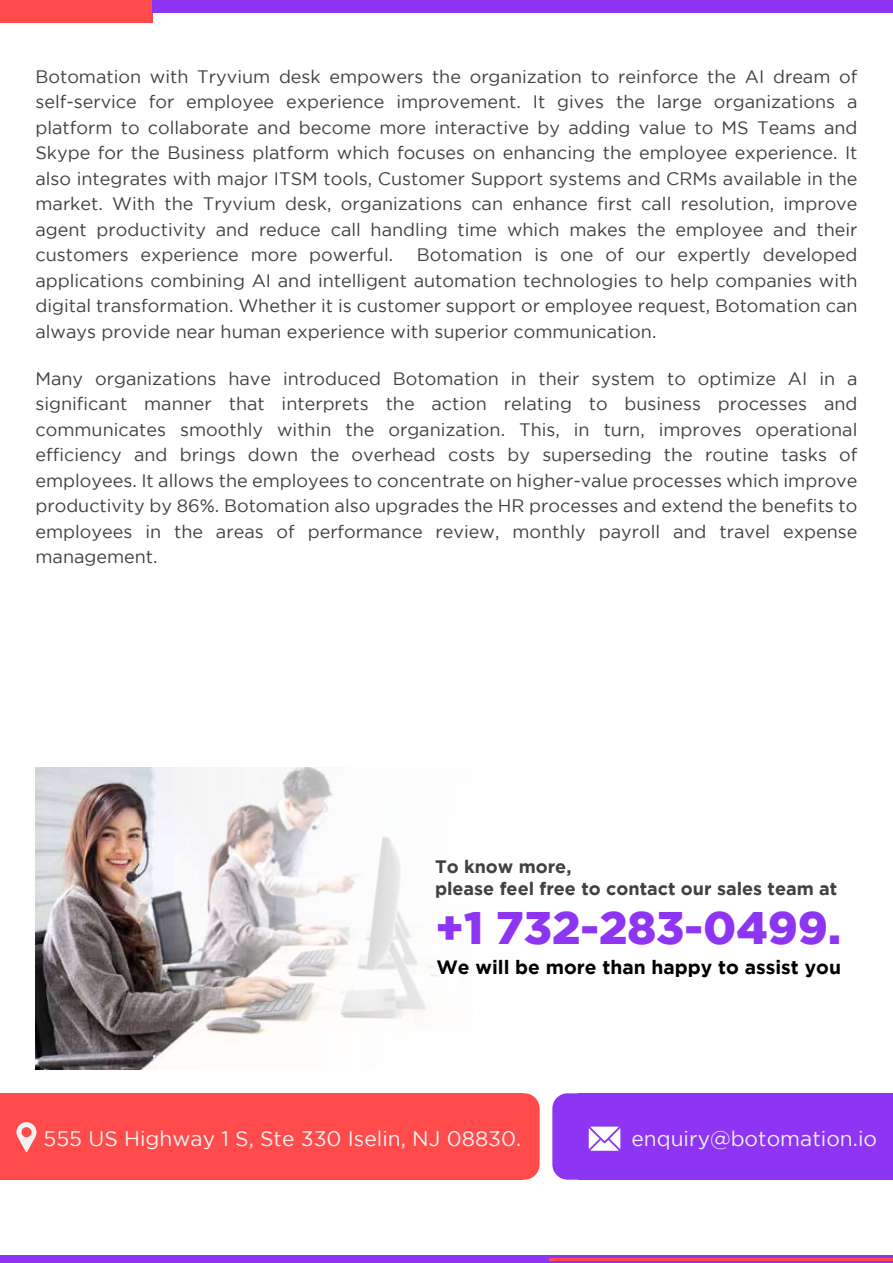
<style>
.page{position:relative;width:893px;height:1263px;background:#fff}
.page>*{position:absolute;margin:0;border:0;box-sizing:border-box;transform-origin:0 0}
.t1{font:900 45.45px "Gotham";color:#8d35f2}
.t2{font:21px "Gotham";color:#f1f2f2}
.t3{font:700 19.2px "Gotham";color:#000}
.t4{font:18px/25.5px "Gotham";color:#414042;text-align:justify}
.t5{font:700 18px "Gotham";color:#414042}
</style>
<div class="page">
<div style="left:0;top:1255px;width:893px;height:8px;background:#8d35f2"></div>
<hr style="left:549px;top:1258px;width:344px;height:3px;background:#ff4b4c">
<div style="left:0;top:0;width:153px;height:23px;background:#ff4b4c"></div>
<div style="left:152px;top:0;width:741px;height:12px;background:#8d35f2"></div>
<img style="left:35px;top:767px;width:278px;height:303px">
<svg style="left:166px;top:768px;width:272px;height:302px"></svg>
<div style="left:0;top:1093px;width:523px;height:86px;background:#ff4b4c"></div>
<div style="left:400px;top:1093px;width:140px;height:87px;background:#ff4b4c;border-radius:15px"></div>
<div style="left:578px;top:1093px;width:315px;height:86px;background:#8d35f2"></div>
<div style="left:552px;top:1093px;width:140px;height:87px;background:#8d35f2;border-radius:15px"></div>
<svg style="left:16px;top:1122px;width:21px;height:30px"></svg>
<svg style="left:589px;top:1126px;width:31px;height:25px"></svg>
<p class="t4" style="left:35px;top:63px;width:824px">Botomation with Tryvium desk empowers the organization to reinforce the AI dream of self-service for employee experience improvement. It gives the large organizations a platform to collaborate and become more interactive by adding value to MS Teams and Skype for the Business platform which focuses on enhancing the employee experience. It also integrates with major ITSM tools, Customer Support systems and CRMs available in the market. With the Tryvium desk, organizations can enhance first call resolution, improve agent productivity and reduce call handling time which makes the employee and their customers experience more powerful.</p>
<p class="t4" style="left:35px;top:242px;width:824px;text-indent:381px">Botomation is one of our expertly developed applications combining AI and intelligent automation technologies to help companies with digital transformation. Whether it is customer support or employee request, Botomation can always provide near human experience with superior communication.</p>
<p class="t4" style="left:35px;top:365px;width:824px">Many organizations have introduced Botomation in their system to optimize AI in a significant manner that interprets the action relating to business processes and communicates smoothly within the organization. This, in turn, improves operational efficiency and brings down the overhead costs by superseding the routine tasks of employees. It allows the employees to concentrate on higher-value processes which improve productivity by 86%. Botomation also upgrades the HR processes and extend the benefits to employees in the areas of performance review, monthly payroll and travel expense management.</p>
<p class="t5" style="left:435px;top:856px;width:138px">To know more,</p>
<p class="t5" style="left:435px;top:879px;width:404px">please feel free to contact our sales team at</p>
<h1 class="t1" style="left:435px;top:901px;width:407px">+1 732-283-0499.</h1>
<p class="t3" style="left:436px;top:956px;width:406px">We will be more than happy to assist you</p>
<p class="t2" style="left:44px;top:1127px;width:479px">555 US Highway 1 S, Ste 330 Iselin, NJ 08830.</p>
<p class="t2" style="left:631px;top:1127px;width:247px">enquiry@botomation.io</p>
</div>
